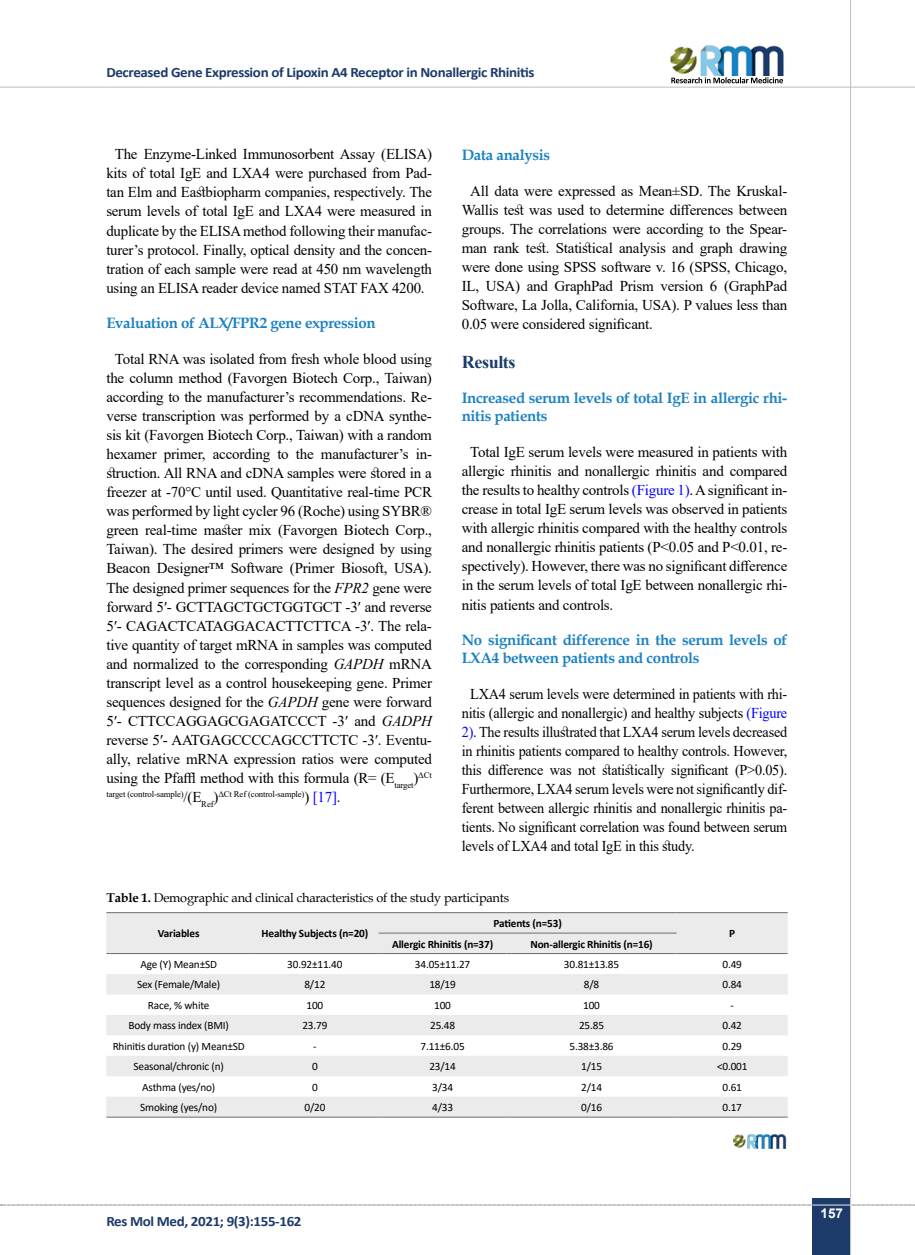
<style>
.page{position:relative;width:915px;height:1255px;background:#fff}
.page>*{position:absolute;margin:0;border:0;box-sizing:border-box;transform-origin:0 0}
.t1{font:700 18px "Times New Roman";letter-spacing:-.02em;color:#1d3b6a}
.t2{font:15px/19px "Times New Roman";letter-spacing:-.015em;color:#000;text-align:center}
.t3{font:15px/19px "Times New Roman";letter-spacing:-.015em;color:#000;text-align:justify;scale:.95 1}
.t4{font:700 15px/18px "Book Antiqua";letter-spacing:-.02em;color:#1c82c2}
.t5{font:700 14.25px "Calibri";letter-spacing:-.025em;color:#1d3b6a;scale:1.05 1}
.t6{font:700 13.5px "Arial";color:#fff}
.t7{font:12.75px "Book Antiqua";letter-spacing:-.015em;color:#000}
.t8{font:11.25px "Calibri";letter-spacing:-.015em;color:#000}
.t9{font:700 11.25px "Calibri";letter-spacing:-.015em;color:#000}
.t10{font:8.7px "Times New Roman";letter-spacing:-.015em;color:#000}
.s1{font-style:italic}
.s2{font-size:15px}
.s3{font-size:15px;color:#00f}
.s4{color:#00f}
.s5{font-weight:700}
</style>
<div class="page">
<svg style="left:1px;top:1204px;width:914px;height:1px"></svg>
<div style="left:812px;top:1198px;width:38px;height:56px;background:#1d3b6a"></div>
<hr style="left:849px;top:0;width:1px;height:1254px;background:#c2c4c6">
<hr style="left:0;top:87px;width:914px;height:1px;background:#c2c4c6">
<hr style="left:812px;top:1204px;width:38px;height:1px;background:#ebebec">
<img style="left:670px;top:45px;width:114px;height:31px">
<svg style="left:671px;top:77px;width:111px;height:6px"></svg>
<svg style="left:106px;top:913px;width:681px;height:203px;fill:#ebebec"></svg>
<hr style="left:106px;top:912px;width:145px;height:1px;background:#6d6e71">
<hr style="left:106px;top:953px;width:145px;height:1px;background:#6d6e71">
<hr style="left:251px;top:912px;width:127px;height:1px;background:#6d6e71">
<hr style="left:378px;top:912px;width:128px;height:1px;background:#6d6e71">
<hr style="left:506px;top:912px;width:170px;height:1px;background:#6d6e71">
<hr style="left:676px;top:912px;width:111px;height:1px;background:#6d6e71">
<hr style="left:676px;top:953px;width:111px;height:1px;background:#6d6e71">
<hr style="left:378px;top:932px;width:128px;height:1px;background:#6d6e71">
<hr style="left:506px;top:932px;width:170px;height:1px;background:#6d6e71">
<hr style="left:251px;top:953px;width:127px;height:1px;background:#6d6e71">
<hr style="left:378px;top:953px;width:128px;height:1px;background:#6d6e71">
<hr style="left:506px;top:953px;width:170px;height:1px;background:#6d6e71">
<hr style="left:106px;top:1116px;width:145px;height:1px;background:#6d6e71">
<hr style="left:251px;top:1116px;width:127px;height:1px;background:#6d6e71">
<hr style="left:378px;top:1116px;width:128px;height:1px;background:#6d6e71">
<hr style="left:506px;top:1116px;width:170px;height:1px;background:#6d6e71">
<hr style="left:676px;top:1116px;width:111px;height:1px;background:#6d6e71">
<img style="left:732px;top:1134px;width:55px;height:14px">
<p class="t5" style="left:106px;top:62px;width:409px">Decreased Gene Expression of Lipoxin A4 Receptor in Nonallergic Rhinitis</p>
<p class="t2" style="left:106px;top:144px;width:327px">The Enzyme-Linked Immunosorbent Assay (ELISA) kits of total IgE and LXA4 were purchased from Pad&shy;tan Elm and Eastbiopharm companies, respectively. The serum levels of total IgE and LXA4 were measured in duplicate by the ELISA method following their manufac&shy;turer’s protocol. Finally, optical density and the concen&shy;tration of each sample were read at 450 nm wavelength using an ELISA reader device named STAT FAX 4200.</p>
<p class="t4" style="left:106px;top:313px;width:271px">Evaluation of ALX/FPR2 gene expression</p>
<p class="t2" style="left:106px;top:349px;width:327px">Total RNA was isolated from fresh whole blood using the column method (Favorgen Biotech Corp., Taiwan) according to the manufacturer’s recommendations. Re&shy;verse transcription was performed by a cDNA synthe&shy;sis kit (Favorgen Biotech Corp., Taiwan) with a random hexamer primer, according to the manufacturer’s in&shy;struction. All RNA and cDNA samples were stored in a freezer at -70°C until used. Quantitative real-time PCR was performed by light cycler 96 (Roche) using SYBR® green real-time master mix (Favorgen Biotech Corp., Taiwan). The desired primers were designed by using Beacon Designer™ Software (Primer Biosoft, USA).<br>The designed primer sequences for the <span class="s1">FPR2</span> gene were forward 5′- GCTTAGCTGCTGGTGCT -3′ and reverse 5′- CAGACTCATAGGACACTTCTTCA -3′. The rela&shy;tive quantity of target mRNA in samples was computed and normalized to the corresponding <span class="s1">GAPDH</span> mRNA transcript level as a control housekeeping gene. Primer sequences designed for the <span class="s1">GAPDH</span> gene were forward 5′- CTTCCAGGAGCGAGATCCCT -3′ and <span class="s1">GADPH </span>reverse 5′- AATGAGCCCCAGCCTTCTC -3′. Eventu&shy;ally, relative mRNA expression ratios were computed using the Pfaffl method with this formula (R= (E<sub>target</sub>)<sup>ΔCt</sup></p>
<p class="t10" style="left:106px;top:788px;width:236px">target (control-sample)<span class="s2">/(E</span>Ref<span class="s2">)</span>ΔCt Ref (control-sample)<span class="s2">)</span> <span class="s3">[17]</span><span class="s2">.</span></p>
<p class="t4" style="left:461px;top:146px;width:90px">Data analysis</p>
<p class="t2" style="left:461px;top:181px;width:327px;text-align:justify;text-indent:9px">All data were expressed as Mean±SD. The Kruskal-Wallis test was used to determine differences between groups. The correlations were according to the Spear&shy;man rank test. Statistical analysis and graph drawing were done using SPSS software v. 16 (SPSS, Chicago, IL, USA) and GraphPad Prism version 6 (GraphPad Software, La Jolla, California, USA). P values less than 0.05 were considered significant.</p>
<p class="t1" style="left:461px;top:349px;width:55px">Results</p>
<p class="t4" style="left:461px;top:389px;width:327px">Increased serum levels of total IgE in allergic rhi&shy;nitis patients</p>
<p class="t2" style="left:461px;top:442px;width:327px;text-align:justify;text-indent:9px">Total IgE serum levels were measured in patients with allergic rhinitis and nonallergic rhinitis and compared the results to healthy controls <span class="s4">(Figure 1)</span>. A significant in&shy;crease in total IgE serum levels was observed in patients with allergic rhinitis compared with the healthy controls and nonallergic rhinitis patients (P&lt;0.05 and P&lt;0.01, re&shy;spectively). However, there was no significant difference in the serum levels of total IgE between nonallergic rhi&shy;nitis patients and controls.</p>
<p class="t4" style="left:461px;top:630px;width:327px">No significant difference in the serum levels of<br>LXA4 between patients and controls</p>
<p class="t3" style="left:461px;top:683px;width:344px;text-indent:9px">LXA4 serum levels were determined in patients with rhi&shy;nitis (allergic and nonallergic) and healthy subjects <span class="s4">(Figure 2)</span>. The results illustrated that LXA4 serum levels decreased in rhinitis patients compared to healthy controls. However, this difference was not statistically significant (P&gt;0.05).<br>Furthermore, LXA4 serum levels were not significantly dif&shy;ferent between allergic rhinitis and nonallergic rhinitis pa&shy;tients. No significant correlation was found between serum levels of LXA4 and total IgE in this study.</p>
<p class="t7" style="left:106px;top:888px;width:404px"><span class="s5">Table 1.</span> Demographic and clinical characteristics of the study participants</p>
<p class="t9" style="left:158px;top:925px;width:43px">Variables</p>
<p class="t9" style="left:261px;top:925px;width:108px">Healthy Subjects (n=20)</p>
<p class="t9" style="left:493px;top:915px;width:70px">Patients (n=53)</p>
<p class="t9" style="left:392px;top:935px;width:103px">Allergic Rhinitis (n=37)</p>
<p class="t9" style="left:530px;top:935px;width:124px">Non-allergic Rhinitis (n=16)</p>
<p class="t9" style="left:729px;top:925px;width:7px">P</p>
<p class="t8" style="left:140px;top:956px;width:78px">Age (Y) Mean±SD</p>
<p class="t8" style="left:287px;top:956px;width:57px">30.92±11.40</p>
<p class="t8" style="left:415px;top:956px;width:57px">34.05±11.27</p>
<p class="t8" style="left:563px;top:956px;width:57px">30.81±13.85</p>
<p class="t8" style="left:722px;top:956px;width:21px">0.49</p>
<p class="t8" style="left:137px;top:976px;width:84px">Sex (Female/Male)</p>
<p class="t8" style="left:304px;top:976px;width:22px">8/12</p>
<p class="t8" style="left:429px;top:976px;width:28px">18/19</p>
<p class="t8" style="left:583px;top:976px;width:17px">8/8</p>
<p class="t8" style="left:722px;top:976px;width:21px">0.84</p>
<p class="t8" style="left:148px;top:997px;width:63px">Race, % white</p>
<p class="t8" style="left:306px;top:997px;width:18px">100</p>
<p class="t8" style="left:434px;top:997px;width:18px">100</p>
<p class="t8" style="left:583px;top:997px;width:18px">100</p>
<p class="t8" style="left:730px;top:997px;width:5px">-</p>
<p class="t8" style="left:128px;top:1017px;width:102px">Body mass index (BMI)</p>
<p class="t8" style="left:302px;top:1017px;width:26px">23.79</p>
<p class="t8" style="left:430px;top:1017px;width:26px">25.48</p>
<p class="t8" style="left:579px;top:1017px;width:26px">25.85</p>
<p class="t8" style="left:722px;top:1017px;width:21px">0.42</p>
<p class="t8" style="left:113px;top:1038px;width:133px">Rhinitis duration (y) Mean±SD</p>
<p class="t8" style="left:313px;top:1038px;width:5px">-</p>
<p class="t8" style="left:420px;top:1038px;width:46px">7.11±6.05</p>
<p class="t8" style="left:569px;top:1038px;width:46px">5.38±3.86</p>
<p class="t8" style="left:722px;top:1038px;width:21px">0.29</p>
<p class="t8" style="left:134px;top:1058px;width:92px">Seasonal/chronic (n)</p>
<p class="t8" style="left:312px;top:1058px;width:7px">0</p>
<p class="t8" style="left:429px;top:1058px;width:28px">23/14</p>
<p class="t8" style="left:581px;top:1058px;width:22px">1/15</p>
<p class="t8" style="left:716px;top:1058px;width:32px">&lt;0.001</p>
<p class="t8" style="left:142px;top:1079px;width:74px">Asthma (yes/no)</p>
<p class="t8" style="left:312px;top:1079px;width:7px">0</p>
<p class="t8" style="left:432px;top:1079px;width:22px">3/34</p>
<p class="t8" style="left:581px;top:1079px;width:22px">2/14</p>
<p class="t8" style="left:722px;top:1079px;width:21px">0.61</p>
<p class="t8" style="left:140px;top:1099px;width:78px">Smoking (yes/no)</p>
<p class="t8" style="left:304px;top:1099px;width:22px">0/20</p>
<p class="t8" style="left:432px;top:1099px;width:22px">4/33</p>
<p class="t8" style="left:581px;top:1099px;width:22px">0/16</p>
<p class="t8" style="left:722px;top:1099px;width:21px">0.17</p>
<p class="t5" style="left:106px;top:1210px;width:187px">Res Mol Med, 2021; 9(3):155-162</p>
<p class="t6" style="left:820px;top:1203px;width:24px">157</p>
</div>
